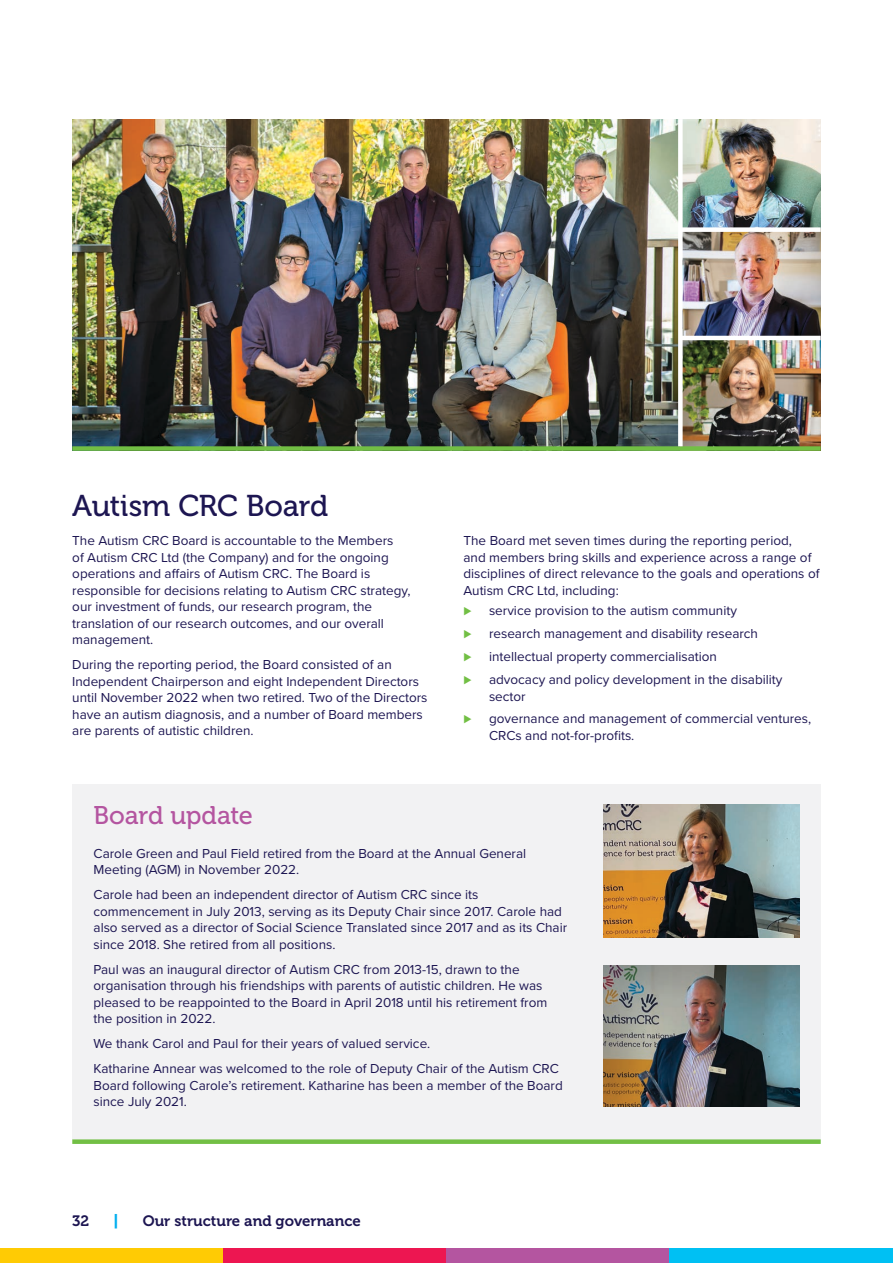
<style>
.page{position:relative;width:893px;height:1263px;background:#fff}
.page>*{position:absolute;margin:0;border:0;box-sizing:border-box;transform-origin:0 0}
.t1{font:30px "Museo 500";letter-spacing:-.01em;color:#1d1652}
.H2{font:25.5px "Museo 500";letter-spacing:-.005em;color:#b455a0}
.t2{font:15px "Museo 700";color:#1d1652}
.t3{font:15px "Museo 900";color:#00aeef}
.Body{font:13.5px/16.5px "Proxima Nova";color:#1d1652}
.list_start{font:13.5px/16.5px "Proxima Nova";color:#1d1652}
.t4{font:13.5px "Proxima Nova";color:#72bf44}
</style>
<div class="page">
<div style="left:0;top:1248px;width:223px;height:15px;background:#ffcb04"></div>
<div style="left:223px;top:1248px;width:223px;height:15px;background:#ed1651"></div>
<div style="left:446px;top:1248px;width:224px;height:15px;background:#b455a0"></div>
<div style="left:670px;top:1248px;width:223px;height:15px;background:#00c0f3"></div>
<div style="left:72px;top:784px;width:749px;height:355px;background:#f2f2f3"></div>
<img style="left:72px;top:119px;width:749px;height:327px">
<div style="left:72px;top:1139px;width:749px;height:5px;background:#72bf44"></div>
<img style="left:604px;top:805px;width:195px;height:133px">
<img style="left:604px;top:965px;width:195px;height:141px">
<div style="left:72px;top:446px;width:749px;height:5px;background:#72bf44"></div>
<hr style="left:680px;top:336px;width:141px;height:4px;background:#fff">
<div style="left:680px;top:227px;width:141px;height:5px;background:#fff"></div>
<div style="left:678px;top:119px;width:5px;height:327px;background:#fff"></div>
<h1 class="t1" style="left:72px;top:489px;width:257px">Autism CRC Board</h1>
<p class="Body" style="left:72px;top:532px;width:340px">The Autism CRC Board is accountable to the Members<br>of Autism CRC Ltd (the Company) and for the ongoing operations and affairs of Autism CRC. The Board is responsible for decisions relating to Autism CRC strategy, our investment of funds, our research program, the translation of our research outcomes, and our overall management.</p>
<p class="Body" style="left:72px;top:656px;width:357px">During the reporting period, the Board consisted of an Independent Chairperson and eight Independent Directors until November 2022 when two retired. Two of the Directors have an autism diagnosis, and a number of Board members are parents of autistic children.</p>
<p class="list_start" style="left:463px;top:532px;width:358px">The Board met seven times during the reporting period,<br>and members bring skills and experience across a range of disciplines of direct relevance to the goals and operations of Autism CRC Ltd, including:</p>
<p class="t4" style="left:463px;top:601px;width:9px">⊲</p>
<p class="Body" style="left:489px;top:602px;width:249px">service provision to the autism community</p>
<p class="t4" style="left:463px;top:624px;width:9px">⊲</p>
<p class="Body" style="left:489px;top:625px;width:271px">research management and disability research</p>
<p class="t4" style="left:463px;top:646px;width:9px">⊲</p>
<p class="Body" style="left:489px;top:648px;width:229px">intellectual property commercialisation</p>
<p class="t4" style="left:463px;top:669px;width:9px">⊲</p>
<p class="Body" style="left:489px;top:671px;width:295px">advocacy and policy development in the disability sector</p>
<p class="t4" style="left:463px;top:709px;width:9px">⊲</p>
<p class="Body" style="left:489px;top:710px;width:324px">governance and management of commercial ventures,<br>CRCs and not-for-profits.</p>
<p class="H2" style="left:94px;top:801px;width:161px">Board update</p>
<p class="Body" style="left:94px;top:844px;width:434px">Carole Green and Paul Field retired from the Board at the Annual General<br>Meeting (AGM) in November 2022.</p>
<p class="Body" style="left:94px;top:886px;width:475px">Carole had been an independent director of Autism CRC since its commencement in July 2013, serving as its Deputy Chair since 2017. Carole had also served as a director of Social Science Translated since 2017 and as its Chair since 2018. She retired from all positions.</p>
<p class="Body" style="left:94px;top:960px;width:455px">Paul was an inaugural director of Autism CRC from 2013-15, drawn to the organisation through his friendships with parents of autistic children. He was pleased to be reappointed to the Board in April 2018 until his retirement from the position in 2022.</p>
<p class="Body" style="left:94px;top:1035px;width:338px">We thank Carol and Paul for their years of valued service.</p>
<p class="Body" style="left:94px;top:1060px;width:471px">Katharine Annear was welcomed to the role of Deputy Chair of the Autism CRC<br>Board following Carole’s retirement. Katharine has been a member of the Board since July 2021.</p>
<p class="t2" style="left:72px;top:1212px;width:19px">32</p>
<p class="t3" style="left:113px;top:1212px;width:7px">|</p>
<p class="t2" style="left:143px;top:1212px;width:220px">Our structure and governance</p>
</div>
